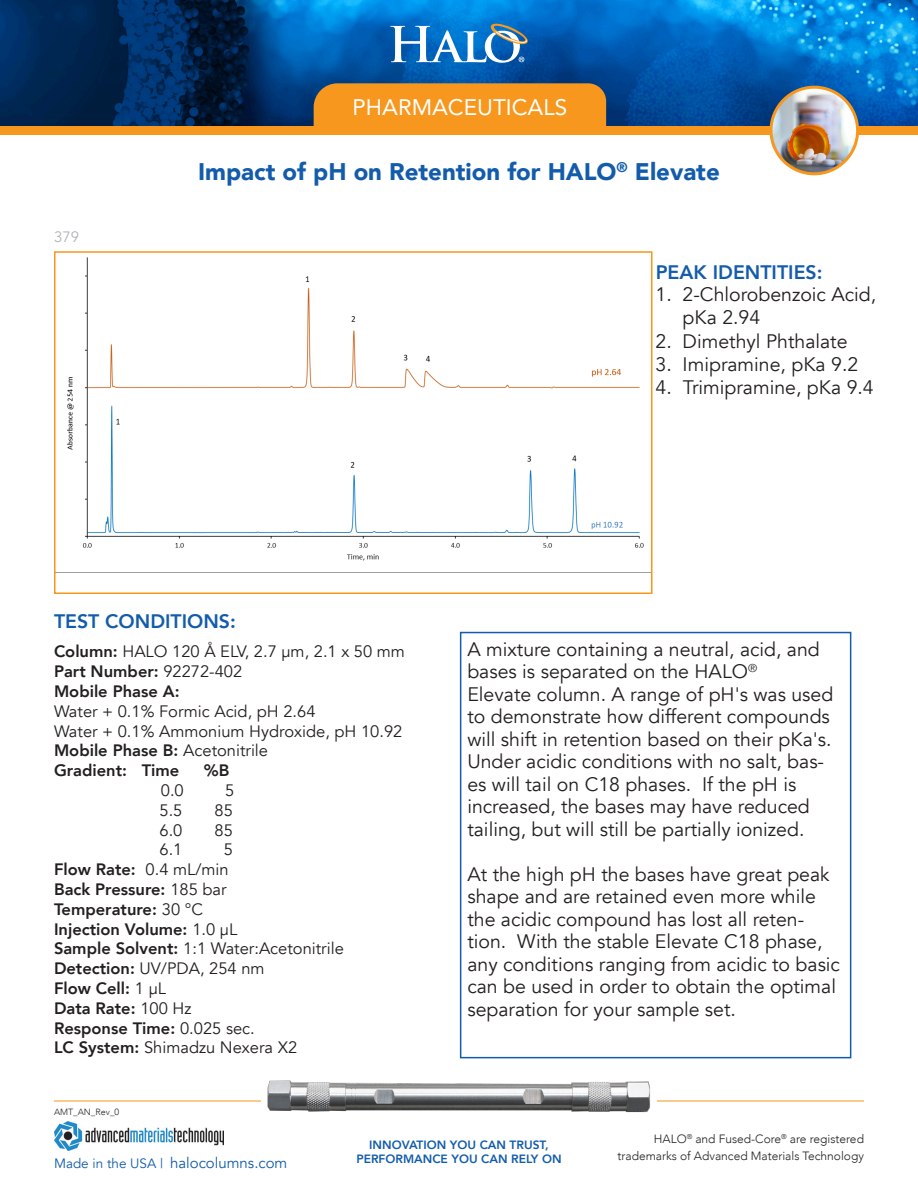
<style>
.page{position:relative;width:918px;height:1188px;background:#fff}
.page>*{position:absolute;margin:0;border:0;box-sizing:border-box;transform-origin:0 0}
.Headline{font:900 24px "Avenir";color:#135cab}
.t1{font:22.5px "Avenir";color:#fff}
.t2{font:19.5px/22.5px "Avenir";color:#231f20}
.Headline-2{font:800 19.5px "Avenir";color:#135cab}
.t3{font:16.5px "Avenir";color:#231f20}
.t4{font:800 16.5px "Avenir";color:#231f20}
.t5{font:15px "Avenir";color:#135cab}
.t6{font:15px "Avenir";color:#b2b3b7}
.t7{font:13.5px "Avenir";color:#135cab}
.t8{font:300 12px/16.5px "Avenir";color:#231f20;text-align:right}
.t9{font:800 12px "Avenir";color:#135cab}
.t10{font:300 9px "Avenir";color:#231f20}
.s1{font-weight:800}
.s2{font-weight:400;color:#fff}
.s3{font-weight:400}
</style>
<div class="page">
<img style="left:0;top:0;width:918px;height:126px">
<svg style="left:390px;top:22px;width:139px;height:41px"></svg>
<div style="left:0;top:126px;width:918px;height:9px;background:#f7971d"></div>
<div style="left:314px;top:83px;width:292px;height:43px;background:#f7971d"></div>
<img style="left:771px;top:87px;width:87px;height:87px;border-radius:43px">
<div style="left:770px;top:86px;width:89px;height:89px;border:3px solid #f7971d;border-radius:50%"></div>
<hr style="left:54px;top:1101px;width:810px;height:1px;background:#f7971d">
<img style="left:262px;top:1080px;width:395px;height:33px">
<img style="left:54px;top:1121px;width:170px;height:30px">
<div style="left:460px;top:632px;width:391px;height:426px;border:2px solid #135cab"></div>
<img style="left:57px;top:257px;width:592px;height:316px">
<div style="left:54px;top:251px;width:598px;height:343px;border:2px solid #f7971d"></div>
<p class="t1" style="left:353px;top:89px;width:216px">PHARMACEUTICALS</p>
<p class="t6" style="left:54px;top:228px;width:27px">379</p>
<p class="Headline" style="left:198px;top:151px;width:523px">Impact of pH on Retention for HALO<sup>®</sup> Elevate</p>
<p class="Headline-2" style="left:656px;top:257px;width:168px">PEAK IDENTITIES:</p>
<p class="t2" style="left:683px;top:283px;width:195px;line-height:23.4px;text-indent:-27px">1. 2-Chlorobenzoic Acid, pKa 2.94</p>
<p class="t2" style="left:656px;top:330px;width:193px">2. Dimethyl Phthalate</p>
<p class="t2" style="left:656px;top:353px;width:204px">3. Imipramine, pKa 9.2</p>
<p class="t2" style="left:656px;top:377px;width:220px">4. Trimipramine, pKa 9.4</p>
<p class="Headline-2" style="left:54px;top:606px;width:183px">TEST CONDITIONS:</p>
<p class="t3" style="left:54px;top:642px;width:352px"><span class="s1">Column:</span> HALO 120 Å ELV, 2.7 µm, 2.1 x 50 mm</p>
<p class="t4" style="left:54px;top:659px;width:190px">Part Number: <span class="s2">92272-402</span></p>
<p class="t4" style="left:54px;top:679px;width:127px">Mobile Phase A:</p>
<p class="t3" style="left:54px;top:701px;width:263px">Water + 0.1% Formic Acid, pH 2.64</p>
<p class="t3" style="left:54px;top:721px;width:350px">Water + 0.1% Ammonium Hydroxide, pH 10.92</p>
<p class="t4" style="left:54px;top:738px;width:216px">Mobile Phase B: <span class="s3">Acetonitrile</span></p>
<p class="t4" style="left:54px;top:758px;width:127px">Gradient: Time</p>
<p class="t4" style="left:204px;top:758px;width:27px">%B</p>
<p class="t3" style="left:161px;top:781px;width:24px">0.0</p>
<p class="t3" style="left:225px;top:781px;width:11px">5</p>
<p class="t3" style="left:160px;top:800px;width:24px">5.5</p>
<p class="t3" style="left:215px;top:800px;width:20px">85</p>
<p class="t3" style="left:160px;top:820px;width:24px">6.0</p>
<p class="t3" style="left:215px;top:820px;width:20px">85</p>
<p class="t3" style="left:160px;top:840px;width:24px">6.1</p>
<p class="t3" style="left:224px;top:840px;width:11px">5</p>
<p class="t4" style="left:54px;top:857px;width:176px">Flow Rate: <span class="s3">0.4 mL/min</span></p>
<p class="t4" style="left:54px;top:877px;width:174px">Back Pressure: <span class="s3">185 bar</span></p>
<p class="t4" style="left:54px;top:896px;width:151px">Temperature: <span class="s3">30 °C</span></p>
<p class="t4" style="left:54px;top:916px;width:185px">Injection Volume: <span class="s3">1.0 µL</span></p>
<p class="t3" style="left:54px;top:939px;width:291px"><span class="s1">Sample Solvent:</span> 1:1 Water:Acetonitrile</p>
<p class="t3" style="left:54px;top:959px;width:212px"><span class="s1">Detection:</span> UV/PDA, 254 nm</p>
<p class="t4" style="left:54px;top:976px;width:114px">Flow Cell: <span class="s3">1 µL</span></p>
<p class="t4" style="left:54px;top:995px;width:139px">Data Rate: <span class="s3">100 Hz</span></p>
<p class="t4" style="left:54px;top:1015px;width:202px">Response Time: <span class="s3">0.025 sec.</span></p>
<p class="t3" style="left:54px;top:1038px;width:245px"><span class="s1">LC System:</span> Shimadzu Nexera X2</p>
<p class="t10" style="left:54px;top:1106px;width:67px">AMT_AN_Rev_0</p>
<p class="t2" style="left:467px;top:638px;width:354px">A mixture containing a neutral, acid, and bases is separated on the HALO<sup>®</sup></p>
<p class="t2" style="left:467px;top:683px;width:367px">Elevate column. A range of pH's was used to demonstrate how different compounds will shift in retention based on their pKa's.<br>Under acidic conditions with no salt, bas&shy;es will tail on C18 phases. If the pH is increased, the bases may have reduced tailing, but will still be partially ionized.</p>
<p class="t2" style="left:467px;top:863px;width:374px">At the high pH the bases have great peak shape and are retained even more while the acidic compound has lost all reten&shy;tion. With the stable Elevate C18 phase, any conditions ranging from acidic to basic can be used in order to obtain the optimal separation for your sample set.</p>
<p class="t9" style="left:369px;top:1135px;width:181px">INNOVATION YOU CAN TRUST,</p>
<p class="t7" style="left:54px;top:1156px;width:111px">Made in the USA |</p>
<p class="t9" style="left:356px;top:1150px;width:207px">PERFORMANCE YOU CAN RELY ON</p>
<p class="t5" style="left:170px;top:1154px;width:119px">halocolumns.com</p>
<p class="t8" style="left:617px;top:1131px;width:248px">HALO<sup>®</sup> and Fused-Core<sup>®</sup> are registered trademarks of Advanced Materials Technology</p>
</div>
